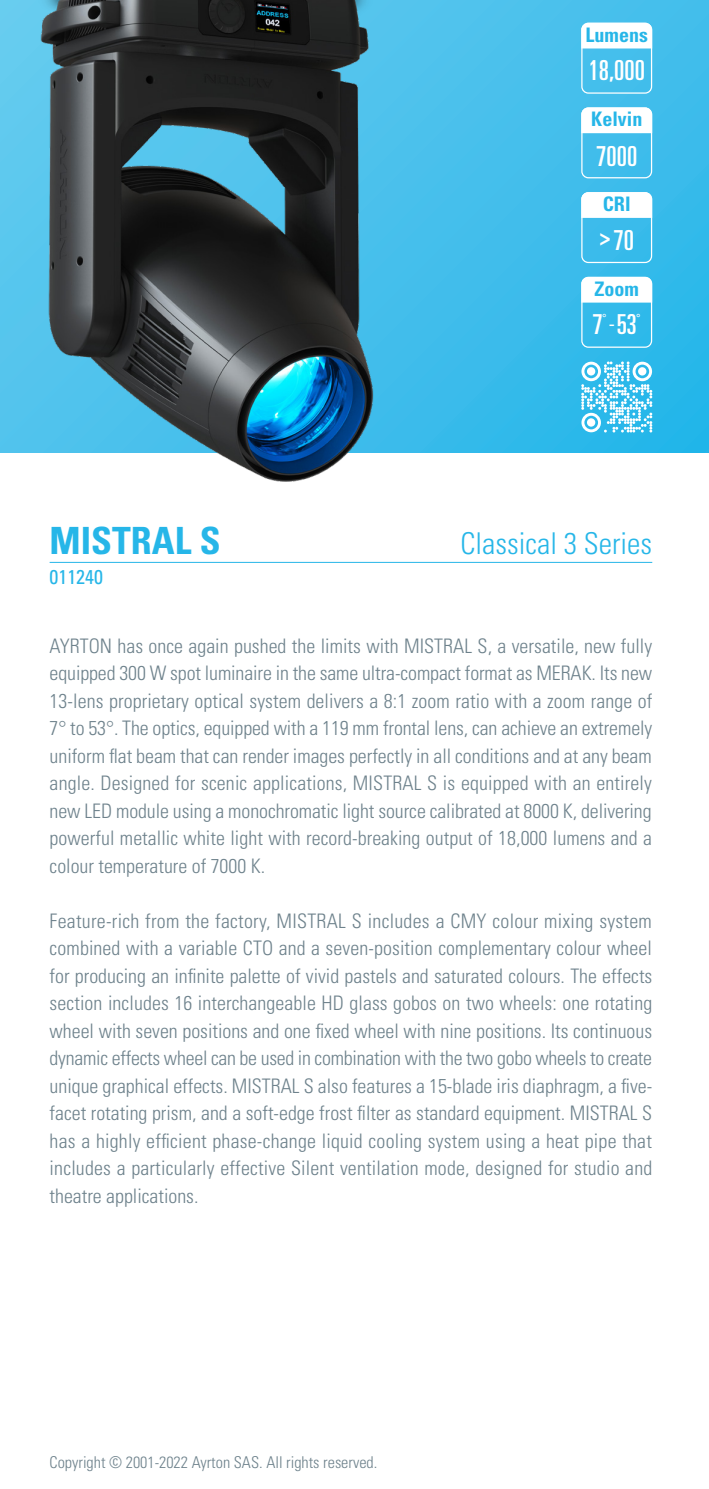
<style>
.page{position:relative;width:709px;height:1489px;background:#fff}
.page>*{position:absolute;margin:0;border:0;box-sizing:border-box;transform-origin:0 0}
.TITRE_NOM_PRODUIT{font:700 condensed 37.5px "Univers LT Std";color:#26b6e8}
.TITRE_NOM_PRODUIT-2{font:300 condensed 30px "Univers LT Std";color:#26b6e8}
.t1{font:ultra-condensed 27.5px "Univers LT Std";color:#fff}
.Txt_Presentation_Uni{font:300 condensed 20px/27.5px "Univers LT Std";letter-spacing:.005em;color:#6e828c;text-align:justify}
.Titre_Pictos{font:700 condensed 20px "Univers LT Std";color:#26b6e8}
.TITRE_NOM_PRODUIT-3{font:condensed 20px "Univers LT Std";color:#26b6e8}
.t2{font:300 condensed 16.25px "Univers LT Std";color:#6e828c}
.t3{font:ultra-condensed 11.25px "Univers LT Std";color:#fff}
</style>
<div class="page">
<svg style="left:0;top:0;width:709px;height:452px;background:#3fbdeb"></svg>
<img style="left:19px;top:0;width:388px;height:482px">
<hr style="left:50px;top:562px;width:602px;height:1px;background:#26b6e8">
<svg style="left:581px;top:23px;width:71px;height:25px"></svg>
<div style="left:581px;top:23px;width:71px;height:71px;border:1px solid #fff;border-radius:6px"></div>
<svg style="left:581px;top:107px;width:71px;height:26px"></svg>
<div style="left:581px;top:107px;width:71px;height:71px;border:1px solid #fff;border-radius:6px"></div>
<svg style="left:581px;top:192px;width:71px;height:26px"></svg>
<div style="left:581px;top:192px;width:71px;height:71px;border:1px solid #fff;border-radius:6px"></div>
<svg style="left:581px;top:277px;width:71px;height:25px"></svg>
<div style="left:581px;top:277px;width:71px;height:71px;border:1px solid #fff;border-radius:6px"></div>
<svg style="left:581px;top:361px;width:71px;height:71px"></svg>
<div style="left:587px;top:367px;width:8px;height:8px;background:#fff;border-radius:50%"></div>
<div style="left:638px;top:367px;width:8px;height:8px;background:#fff;border-radius:50%"></div>
<div style="left:587px;top:418px;width:8px;height:8px;background:#fff;border-radius:50%"></div>
<p class="Titre_Pictos" style="left:585px;top:22px;width:64px">Lumens</p>
<p class="t1" style="left:588px;top:55px;width:58px">18,000</p>
<p class="Titre_Pictos" style="left:591px;top:107px;width:53px">Kelvin</p>
<p class="t1" style="left:596px;top:140px;width:43px">7000</p>
<p class="Titre_Pictos" style="left:603px;top:192px;width:29px">CRI</p>
<p class="t1" style="left:599px;top:225px;width:36px"><sup>&gt;</sup>70</p>
<p class="Titre_Pictos" style="left:594px;top:276px;width:46px">Zoom</p>
<p class="TITRE_NOM_PRODUIT" style="left:50px;top:517px;width:172px">MISTRAL S</p>
<p class="TITRE_NOM_PRODUIT-3" style="left:50px;top:564px;width:55px">011240</p>
<p class="t1" style="left:592px;top:309px;width:46px">7<sup>°</sup> <sup>-</sup>53</p>
<p class="t3" style="left:636px;top:311px;width:6px">°</p>
<p class="TITRE_NOM_PRODUIT-2" style="left:460px;top:525px;width:193px">Classical 3 Series</p>
<p class="Txt_Presentation_Uni" style="left:50px;top:631px;width:604px">AYRTON has once again pushed the limits with MISTRAL S, a versatile, new fully equipped 300 W spot luminaire in the same ultra-compact format as MERAK. Its new 13-lens proprietary optical system delivers a 8:1 zoom ratio with a zoom range of 7° to 53°. The optics, equipped with a 119 mm frontal lens, can achieve an extremely uniform flat beam that can render images perfectly in all conditions and at any beam angle. Designed for scenic applications, MISTRAL S is equipped with an entirely new LED module using a monochromatic light source calibrated at 8000 K, delivering powerful metallic white light with record-breaking output of 18,000 lumens and a colour temperature of 7000 K.</p>
<p class="Txt_Presentation_Uni" style="left:50px;top:906px;width:604px">Feature-rich from the factory, MISTRAL S includes a CMY colour mixing system combined with a variable CTO and a seven-position complementary colour wheel for producing an infinite palette of vivid pastels and saturated colours. The effects section includes 16 interchangeable HD glass gobos on two wheels: one rotating wheel with seven positions and one fixed wheel with nine positions. Its continuous dynamic effects wheel can be used in combination with the two gobo wheels to create unique graphical effects. MISTRAL S also features a 15-blade iris diaphragm, a five&shy;facet rotating prism, and a soft-edge frost filter as standard equipment. MISTRAL S has a highly efficient phase-change liquid cooling system using a heat pipe that includes a particularly effective Silent ventilation mode, designed for studio and theatre applications.</p>
<p class="t2" style="left:50px;top:1452px;width:329px">Copyright © 2001-2022 Ayrton SAS. All rights reserved.</p>
</div>
